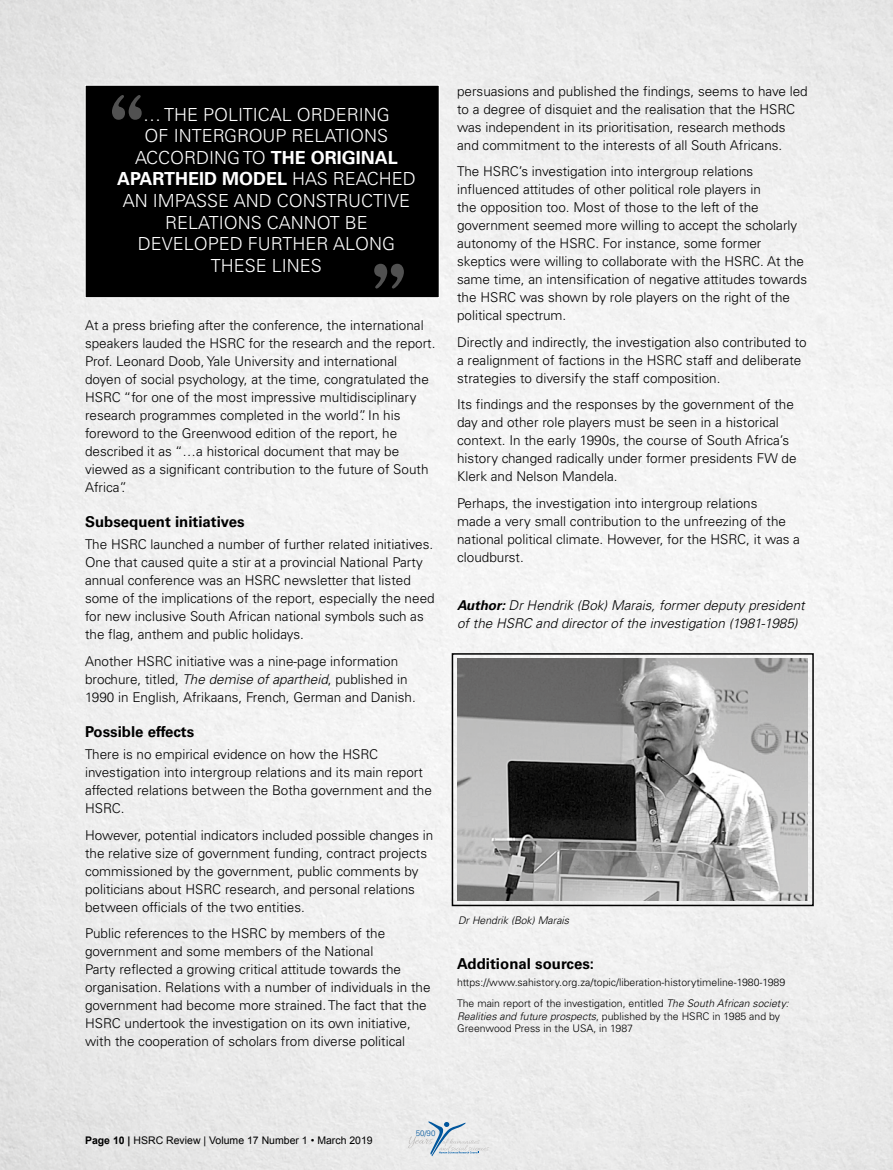
<style>
.page{position:relative;width:893px;height:1170px;background:#fff}
.page>*{position:absolute;margin:0;border:0;box-sizing:border-box;transform-origin:0 0}
.t1{font:300 18px/21.6px "Univers";color:#fff;text-align:center}
.t2{font:700 15px "Univers";color:#000}
.t3{font:300 13.5px/18px "Univers";color:#000}
.t4{font:italic 300 13.5px/18px "Univers";color:#000}
.t5{font:300 10.5px/21.1px "Univers";color:#000}
.t6{font:10.5px "Arial";color:#000}
.t7{font:italic 300 10.5px "Univers";color:#000}
.t8{font:300 7.95px "Univers";color:#00569d}
.s1{font-weight:700}
.s2{font-style:italic}
</style>
<div class="page">
<img style="left:0;top:0;width:893px;height:1169px">
<img style="left:457px;top:658px;width:351px;height:242px">
<div style="left:452px;top:653px;width:362px;height:253px;border:2px solid #000"></div>
<svg style="left:408px;top:1121px;width:81px;height:35px;background:#d4dce2"></svg>
<div style="left:85px;top:85px;width:354px;height:212px;background:#000"></div>
<div style="left:85px;top:85px;width:354px;height:213px;border:1px solid #fff"></div>
<svg style="left:374px;top:264px;width:30px;height:24px"></svg>
<svg style="left:112px;top:95px;width:30px;height:25px"></svg>
<h1 class="t1" style="left:117px;top:103px;width:300px">… THE POLITICAL ORDERING<br>OF INTERGROUP RELATIONS<br>ACCORDING TO <span class="s1">THE ORIGINAL<br>APARTHEID MODEL</span> HAS REACHED<br>AN IMPASSE AND CONSTRUCTIVE<br>RELATIONS CANNOT BE<br>DEVELOPED FURTHER ALONG<br>THESE LINES</h1>
<p class="t3" style="left:85px;top:316px;width:352px">At a press briefing after the conference, the international speakers lauded the HSRC for the research and the report.<br>Prof. Leonard Doob, Yale University and international doyen of social psychology, at the time, congratulated the HSRC “for one of the most impressive multidisciplinary research programmes completed in the world”. In his foreword to the Greenwood edition of the report, he described it as “…a historical document that may be viewed as a significant contribution to the future of South Africa”.</p>
<p class="t2" style="left:85px;top:513px;width:161px">Subsequent initiatives</p>
<p class="t3" style="left:85px;top:535px;width:351px">The HSRC launched a number of further related initiatives.<br>One that caused quite a stir at a provincial National Party annual conference was an HSRC newsletter that listed some of the implications of the report, especially the need for new inclusive South African national symbols such as the flag, anthem and public holidays.</p>
<p class="t3" style="left:85px;top:652px;width:332px">Another HSRC initiative was a nine-page information brochure, titled, <span class="s2">The demise of apartheid</span>, published in<br>1990 in English, Afrikaans, French, German and Danish.</p>
<p class="t2" style="left:85px;top:722px;width:111px">Possible effects</p>
<p class="t3" style="left:85px;top:745px;width:348px">There is no empirical evidence on how the HSRC investigation into intergroup relations and its main report affected relations between the Botha government and the HSRC.</p>
<p class="t3" style="left:85px;top:825px;width:350px">However, potential indicators included possible changes in the relative size of government funding, contract projects commissioned by the government, public comments by politicians about HSRC research, and personal relations between officials of the two entities.</p>
<p class="t3" style="left:85px;top:924px;width:347px">Public references to the HSRC by members of the government and some members of the National<br>Party reflected a growing critical attitude towards the organisation. Relations with a number of individuals in the government had become more strained. The fact that the HSRC undertook the investigation on its own initiative, with the cooperation of scholars from diverse political</p>
<p class="t3" style="left:457px;top:82px;width:352px">persuasions and published the findings, seems to have led to a degree of disquiet and the realisation that the HSRC was independent in its prioritisation, research methods and commitment to the interests of all South Africans.</p>
<p class="t3" style="left:457px;top:162px;width:351px">The HSRC’s investigation into intergroup relations influenced attitudes of other political role players in<br>the opposition too. Most of those to the left of the government seemed more willing to accept the scholarly autonomy of the HSRC. For instance, some former skeptics were willing to collaborate with the HSRC. At the same time, an intensification of negative attitudes towards the HSRC was shown by role players on the right of the political spectrum.</p>
<p class="t3" style="left:457px;top:333px;width:351px">Directly and indirectly, the investigation also contributed to a realignment of factions in the HSRC staff and deliberate strategies to diversify the staff composition.</p>
<p class="t3" style="left:457px;top:395px;width:341px">Its findings and the responses by the government of the day and other role players must be seen in a historical context. In the early 1990s, the course of South Africa’s history changed radically under former presidents FW de Klerk and Nelson Mandela.</p>
<p class="t3" style="left:457px;top:494px;width:344px">Perhaps, the investigation into intergroup relations<br>made a very small contribution to the unfreezing of the national political climate. However, for the HSRC, it was a cloudburst.</p>
<p class="t4" style="left:457px;top:595px;width:349px"><span class="s1">Author:</span> Dr Hendrik (Bok) Marais, former deputy president of the HSRC and director of the investigation (1981-1985)</p>
<p class="t7" style="left:458px;top:914px;width:113px">Dr Hendrik (Bok) Marais</p>
<p class="t2" style="left:457px;top:954px;width:138px">Additional sources:</p>
<p class="t5" style="left:457px;top:971px;width:333px">https://www.sahistory.org.za/topic/liberation-historytimeline-1980-1989<br>The main report of the investigation, entitled <span class="s2">The South African society:</span></p>
<p class="t5" style="left:457px;top:1009px;width:324px;line-height:12.6px"><span class="s2">Realities and future prospects</span>, published by the HSRC in 1985 and by<br>Greenwood Press in the USA, in 1987</p>
<p class="t6" style="left:85px;top:1133px;width:289px"><span class="s1">Page 10 |</span> HSRC Review | Volume 17 Number 1 • March 2019</p>
<p class="t8" style="left:416px;top:1127px;width:21px">50/90</p>
</div>
